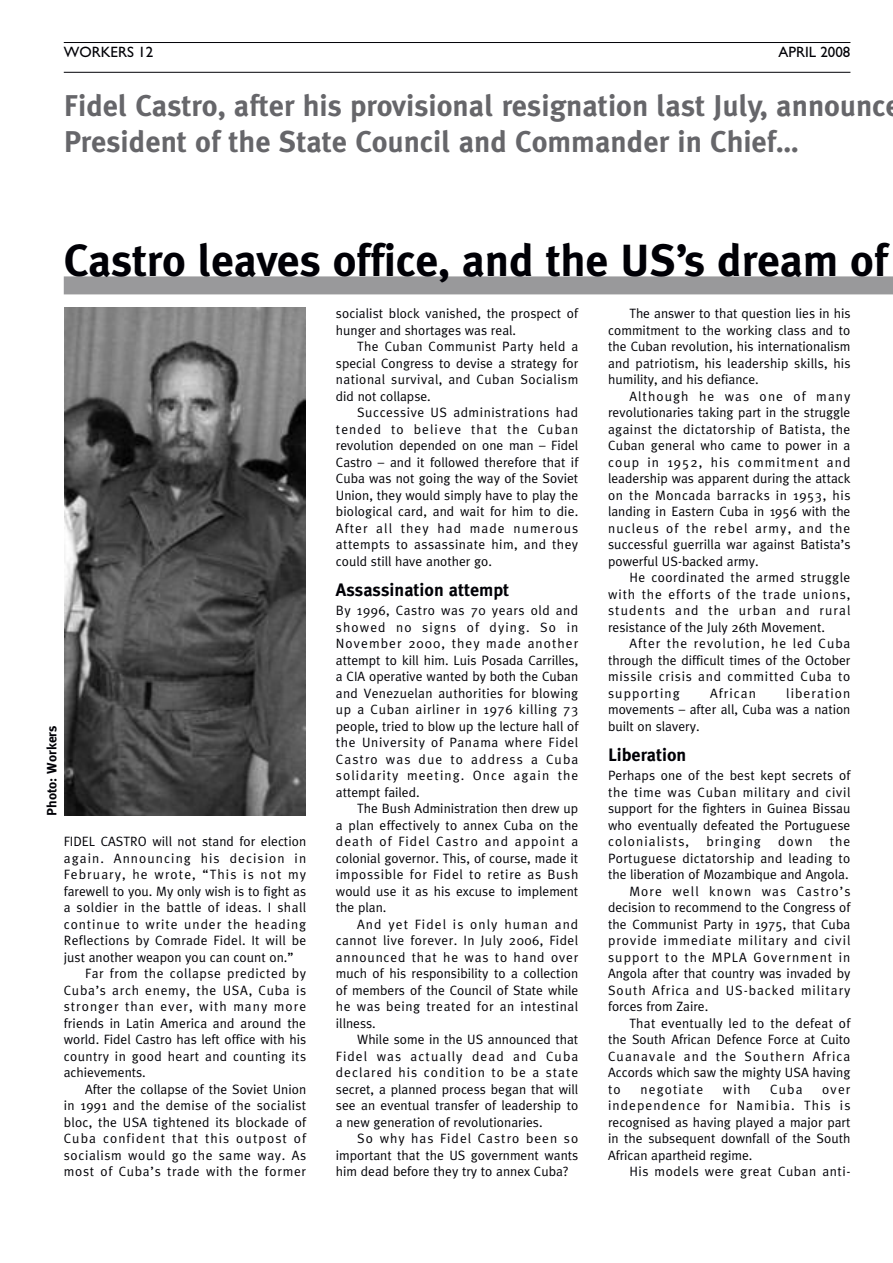
<style>
.page{position:relative;width:893px;height:1263px;background:#fff}
.page>*{position:absolute;margin:0;border:0;box-sizing:border-box;transform-origin:0 0}
.t1{font:700 45px "Meta Plus";letter-spacing:-.005em;color:#000006}
.t2{font:700 30px/36px "Meta Plus";color:#66666a}
.t3{font:700 18px "Meta Plus";color:#000006}
.t4{font:15px "Gill Sans";color:#000006}
.t5{font:13.5px/16.5px "Meta Plus";letter-spacing:.01em;color:#000006;text-align:justify}
.t6{font:13.5px "Meta Plus";letter-spacing:.08em;color:#000006}
.t7{font:13.5px "Meta Plus";letter-spacing:.075em;color:#000006}
.t8{font:13.5px "Meta Plus";letter-spacing:.07em;color:#000006}
.t9{font:13.5px "Meta Plus";letter-spacing:.05em;color:#000006}
.t10{font:13.5px "Meta Plus";letter-spacing:.035em;color:#000006}
.t11{font:13.5px "Meta Plus";letter-spacing:.03em;color:#000006}
.t12{font:13.5px "Meta Plus";letter-spacing:.045em;color:#000006}
.t13{font:13.5px "Meta Plus";letter-spacing:.055em;color:#000006}
.t14{font:13.5px "Meta Plus";letter-spacing:.04em;color:#000006}
.t15{font:700 13.5px "Meta Plus";color:#000006}
</style>
<div class="page">
<hr style="left:64px;top:42px;width:786px;height:1px;background:#000006">
<hr style="left:64px;top:72px;width:786px;height:1px;background:#000006">
<div style="left:64px;top:276px;width:829px;height:18px;background:#99999b"></div>
<img style="left:64px;top:307px;width:242px;height:509px">
<p class="t4" style="left:64px;top:43px;width:91px">WORKERS 12</p>
<p class="t4" style="left:778px;top:43px;width:73px">APRIL 2008</p>
<h2 class="t2" style="left:64px;top:90px;width:823px">Fidel Castro, after his provisional resignation last July, announc<br>President of the State Council and Commander in Chief…</h2>
<h1 class="t1" style="left:64px;top:245px;width:825px">Castro leaves office, and the US’s dream of</h1>
<p class="t15" style="left:47px;top:816px;width:92px;rotate:-90deg">Photo: Workers</p>
<p class="t5" style="left:64px;top:834px;width:244px">FIDEL CASTRO will not stand for election</p>
<p class="t6" style="left:64px;top:853px;width:244px">again. Announcing his decision in</p>
<p class="t6" style="left:64px;top:870px;width:244px">February, he wrote, “This is not my</p>
<p class="t5" style="left:64px;top:884px;width:244px">farewell to you. My only wish is to fight as</p>
<p class="t10" style="left:64px;top:903px;width:244px">a soldier in the battle of ideas. I shall</p>
<p class="t8" style="left:64px;top:919px;width:244px">continue to write under the heading</p>
<p class="t5" style="left:64px;top:933px;width:244px">Reflections by Comrade Fidel. It will be</p>
<p class="t5" style="left:64px;top:950px;width:231px">just another weapon you can count on.”</p>
<p class="t12" style="left:85px;top:969px;width:223px">Far from the collapse predicted by</p>
<p class="t13" style="left:64px;top:985px;width:244px">Cuba’s arch enemy, the USA, Cuba is</p>
<p class="t7" style="left:64px;top:1002px;width:244px">stronger than ever, with many more</p>
<p class="t5" style="left:64px;top:1016px;width:244px">friends in Latin America and around the</p>
<p class="t5" style="left:64px;top:1032px;width:244px">world. Fidel Castro has left office with his</p>
<p class="t11" style="left:64px;top:1051px;width:244px">country in good heart and counting its</p>
<p class="t5" style="left:64px;top:1065px;width:84px">achievements.</p>
<p class="t5" style="left:85px;top:1082px;width:223px">After the collapse of the Soviet Union</p>
<p class="t5" style="left:64px;top:1098px;width:244px">in 1991 and the demise of the socialist</p>
<p class="t5" style="left:64px;top:1115px;width:244px">bloc, the USA tightened its blockade of</p>
<p class="t6" style="left:64px;top:1134px;width:244px">Cuba confident that this outpost of</p>
<p class="t9" style="left:64px;top:1150px;width:244px">socialism would go the same way. As</p>
<p class="t9" style="left:64px;top:1167px;width:244px">most of Cuba’s trade with the former</p>
<p class="t5" style="left:336px;top:306px;width:244px">socialist block vanished, the prospect of hunger and shortages was real.</p>
<p class="t5" style="left:336px;top:339px;width:244px;text-indent:21px">The Cuban Communist Party held a special Congress to devise a strategy for national survival, and Cuban Socialism did not collapse.</p>
<p class="t5" style="left:336px;top:405px;width:244px;text-indent:21px">Successive US administrations had tended to believe that the Cuban revolution depended on one man – Fidel Castro – and it followed therefore that if Cuba was not going the way of the Soviet Union, they would simply have to play the biological card, and wait for him to die.<br>After all they had made numerous attempts to assassinate him, and they could still have another go.</p>
<h3 class="t3" style="left:336px;top:583px;width:175px">Assassination attempt</h3>
<p class="t5" style="left:336px;top:603px;width:244px">By 1996, Castro was 70 years old and showed no signs of dying. So in November 2000, they made another attempt to kill him. Luis Posada Carrilles, a CIA operative wanted by both the Cuban and Venezuelan authorities for blowing up a Cuban airliner in 1976 killing 73 people, tried to blow up the lecture hall of the University of Panama where Fidel Castro was due to address a Cuba solidarity meeting. Once again the attempt failed.</p>
<p class="t5" style="left:336px;top:801px;width:244px;text-indent:21px">The Bush Administration then drew up a plan effectively to annex Cuba on the death of Fidel Castro and appoint a colonial governor. This, of course, made it impossible for Fidel to retire as Bush would use it as his excuse to implement the plan.</p>
<p class="t5" style="left:336px;top:917px;width:244px;text-indent:21px">And yet Fidel is only human and cannot live forever. In July 2006, Fidel announced that he was to hand over much of his responsibility to a collection of members of the Council of State while he was being treated for an intestinal illness.</p>
<p class="t5" style="left:336px;top:1032px;width:244px;text-indent:21px">While some in the US announced that Fidel was actually dead and Cuba declared his condition to be a state secret, a planned process began that will see an eventual transfer of leadership to a new generation of revolutionaries.</p>
<p class="t5" style="left:336px;top:1131px;width:244px;text-indent:21px">So why has Fidel Castro been so important that the US government wants him dead before they try to annex Cuba?</p>
<p class="t5" style="left:608px;top:306px;width:244px;text-indent:21px">The answer to that question lies in his commitment to the working class and to the Cuban revolution, his internationalism and patriotism, his leadership skills, his humility, and his defiance.</p>
<p class="t5" style="left:608px;top:389px;width:244px;text-indent:21px">Although he was one of many revolutionaries taking part in the struggle against the dictatorship of Batista, the Cuban general who came to power in a coup in 1952, his commitment and leadership was apparent during the attack on the Moncada barracks in 1953, his landing in Eastern Cuba in 1956 with the nucleus of the rebel army, and the successful guerrilla war against Batista’s powerful US-backed army.</p>
<p class="t5" style="left:608px;top:570px;width:244px;text-indent:21px">He coordinated the armed struggle with the efforts of the trade unions, students and the urban and rural resistance of the July 26th Movement.</p>
<p class="t5" style="left:608px;top:636px;width:244px;text-indent:21px">After the revolution, he led Cuba through the difficult times of the October missile crisis and committed Cuba to supporting</p>
<p class="t5" style="left:608px;top:686px;width:244px;text-indent:178px">liberation movements – after all, Cuba was a nation built on slavery.</p>
<h3 class="t3" style="left:608px;top:748px;width:80px">Liberation</h3>
<p class="t5" style="left:608px;top:768px;width:244px">Perhaps one of the best kept secrets of the time was Cuban military and civil support for the fighters in Guinea Bissau who eventually defeated the Portuguese colonialists,</p>
<p class="t6" style="left:710px;top:688px;width:47px">African</p>
<p class="t6" style="left:706px;top:837px;width:56px">bringing</p>
<p class="t5" style="left:778px;top:834px;width:36px">down</p>
<p class="t5" style="left:830px;top:834px;width:22px">the</p>
<p class="t5" style="left:608px;top:851px;width:244px">Portuguese dictatorship and leading to</p>
<p class="t5" style="left:608px;top:867px;width:242px">the liberation of Mozambique and Angola.</p>
<p class="t6" style="left:629px;top:886px;width:223px">More well known was Castro’s</p>
<p class="t5" style="left:608px;top:900px;width:244px">decision to recommend to the Congress of</p>
<p class="t5" style="left:608px;top:917px;width:244px">the Communist Party in 1975, that Cuba</p>
<p class="t7" style="left:608px;top:936px;width:244px">provide immediate military and civil</p>
<p class="t7" style="left:608px;top:952px;width:244px">support to the MPLA Government in</p>
<p class="t5" style="left:608px;top:966px;width:244px">Angola after that country was invaded by</p>
<p class="t8" style="left:608px;top:985px;width:244px">South Africa and US-backed military</p>
<p class="t5" style="left:608px;top:999px;width:102px">forces from Zaire.</p>
<p class="t5" style="left:629px;top:1016px;width:223px">That eventually led to the defeat of</p>
<p class="t5" style="left:608px;top:1032px;width:244px">the South African Defence Force at Cuito</p>
<p class="t6" style="left:608px;top:1051px;width:244px">Cuanavale and the Southern Africa</p>
<p class="t5" style="left:608px;top:1065px;width:244px">Accords which saw the mighty USA having</p>
<p class="t5" style="left:608px;top:1082px;width:14px">to</p>
<p class="t6" style="left:640px;top:1084px;width:64px">negotiate</p>
<p class="t5" style="left:723px;top:1082px;width:29px">with</p>
<p class="t5" style="left:770px;top:1082px;width:34px">Cuba</p>
<p class="t5" style="left:608px;top:1082px;width:244px;text-indent:214px">over independence for Namibia. This is recognised as having played a major part in the subsequent downfall of the South African apartheid regime.</p>
<p class="t14" style="left:629px;top:1167px;width:223px">His models were great Cuban anti-</p>
</div>
